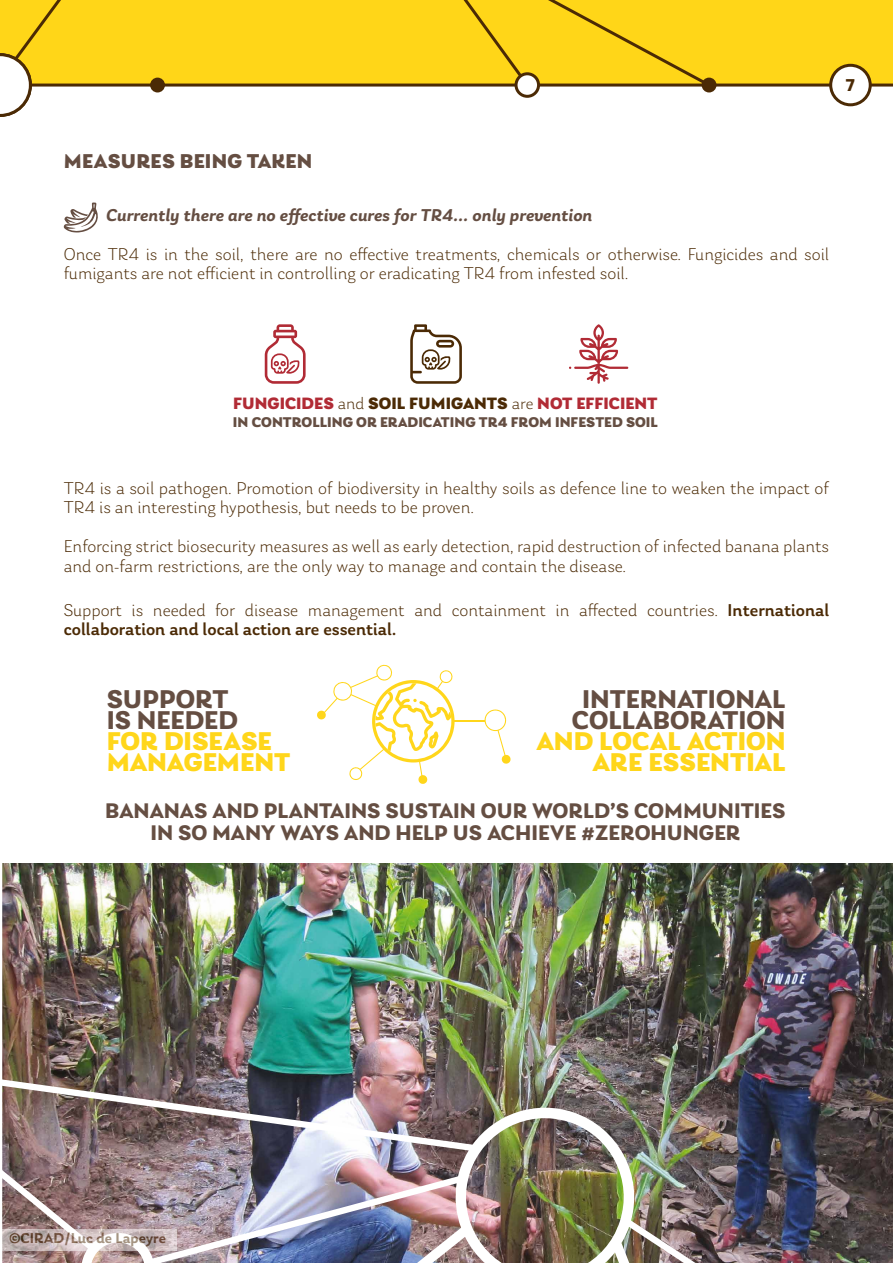
<style>
.page{position:relative;width:893px;height:1263px;background:#fff}
.page>*{position:absolute;margin:0;border:0;box-sizing:border-box;transform-origin:0 0}
.t1{font:900 27px/21px "Laca";color:#ffd61b}
.t2{font:700 27px/21px "Laca";color:#654e42}
.t3{font:700 22.2px/22.5px "Laca";color:#654e42;text-align:center}
.t4{font:900 21px "Laca";letter-spacing:.01em;color:#654e42}
.t5{font:300 18px/19.5px "Laca";color:#4b2a05}
.t6{font:italic 600 18px "Laca";color:#654e42}
.t7{font:700 18px "Laca";color:#4b2a05}
.t8{font:900 17.25px "Laca";color:#b12b35}
.t9{font:600 15px "Laca";color:#4b2a05}
.t10{font:900 14.85px "Laca";color:#654e42}
.s1{font-weight:300;color:#4b2a05}
.s2{color:#4b2a05}
.s3{font-weight:500}
</style>
<div class="page">
<div style="left:0;top:0;width:893px;height:85px;background:#ffd618"></div>
<hr style="left:0;top:84px;width:893px;height:3px;background:#4b2a05">
<div style="left:831px;top:65px;width:39px;height:40px;background:#fff;border-radius:50%"></div>
<div style="left:829px;top:64px;width:43px;height:42px;border:3px solid #4b2a05;border-radius:50%"></div>
<div style="left:702px;top:78px;width:14px;height:14px;background:#4b2a05;border-radius:50%"></div>
<div style="left:150px;top:78px;width:15px;height:14px;background:#4b2a05;border-radius:50%"></div>
<svg style="left:455px;top:0;width:258px;height:89px"></svg>
<svg style="left:516px;top:74px;width:23px;height:22px"></svg>
<div style="left:514px;top:72px;width:26px;height:26px;border:3px solid #4b2a05;border-radius:50%"></div>
<svg style="left:0;top:0;width:84px;height:117px"></svg>
<img style="left:2px;top:863px;width:891px;height:400px">
<svg style="left:63px;top:202px;width:35px;height:30px"></svg>
<svg style="left:2px;top:1229px;width:175px;height:21px"></svg>
<svg style="left:265px;top:324px;width:41px;height:60px"></svg>
<svg style="left:410px;top:324px;width:52px;height:60px"></svg>
<svg style="left:569px;top:324px;width:59px;height:60px"></svg>
<hr style="left:453px;top:721px;width:38px;height:1px;background:#ffd61b">
<svg style="left:317px;top:664px;width:138px;height:120px"></svg>
<svg style="left:483px;top:709px;width:28px;height:55px"></svg>
<p class="t7" style="left:846px;top:75px;width:11px">7</p>
<p class="t4" style="left:64px;top:149px;width:250px">MEASURES BEING TAKEN</p>
<p class="t6" style="left:106px;top:204px;width:488px">Currently there are no effective cures for TR4... only prevention</p>
<p class="t5" style="left:64px;top:244px;width:767px">Once TR4 is in the soil, there are no effective treatments, chemicals or otherwise. Fungicides and soil fumigants are not efficient in controlling or eradicating TR4 from infested soil.</p>
<p class="t8" style="left:233px;top:393px;width:426px">FUNGICIDES <span class="s1">and</span> <span class="s2">SOIL FUMIGANTS</span> <span class="s1">are</span> NOT EFFICIENT</p>
<p class="t10" style="left:233px;top:413px;width:426px">IN CONTROLLING OR ERADICATING TR4 FROM INFESTED SOIL</p>
<p class="t5" style="left:64px;top:478px;width:767px">TR4 is a soil pathogen. Promotion of biodiversity in healthy soils as defence line to weaken the impact of<br>TR4 is an interesting hypothesis, but needs to be proven.</p>
<p class="t5" style="left:64px;top:537px;width:767px">Enforcing strict biosecurity measures as well as early detection, rapid destruction of infected banana plants and on-farm restrictions, are the only way to manage and contain the disease.</p>
<p class="t5" style="left:64px;top:600px;width:767px">Support is needed for disease management and containment in affected countries. <span class="s3">International collaboration and local action are essential.</span></p>
<h1 class="t2" style="left:107px;top:688px;width:133px">SUPPORT<br>IS NEEDED</h1>
<h1 class="t1" style="left:107px;top:730px;width:185px">FOR DISEASE<br>MANAGEMENT</h1>
<h1 class="t2" style="left:572px;top:688px;width:215px;text-align:center">INTERNATIONAL<br>COLLABORATION</h1>
<h1 class="t1" style="left:536px;top:730px;width:251px;text-align:right">AND LOCAL ACTION<br>ARE ESSENTIAL</h1>
<p class="t3" style="left:105px;top:799px;width:682px">BANANAS AND PLANTAINS SUSTAIN OUR WORLD’S COMMUNITIES<br>IN SO MANY WAYS AND HELP US ACHIEVE #ZEROHUNGER</p>
<p class="t9" style="left:9px;top:1229px;width:158px">©CIRAD/Luc de Lapeyre</p>
</div>
